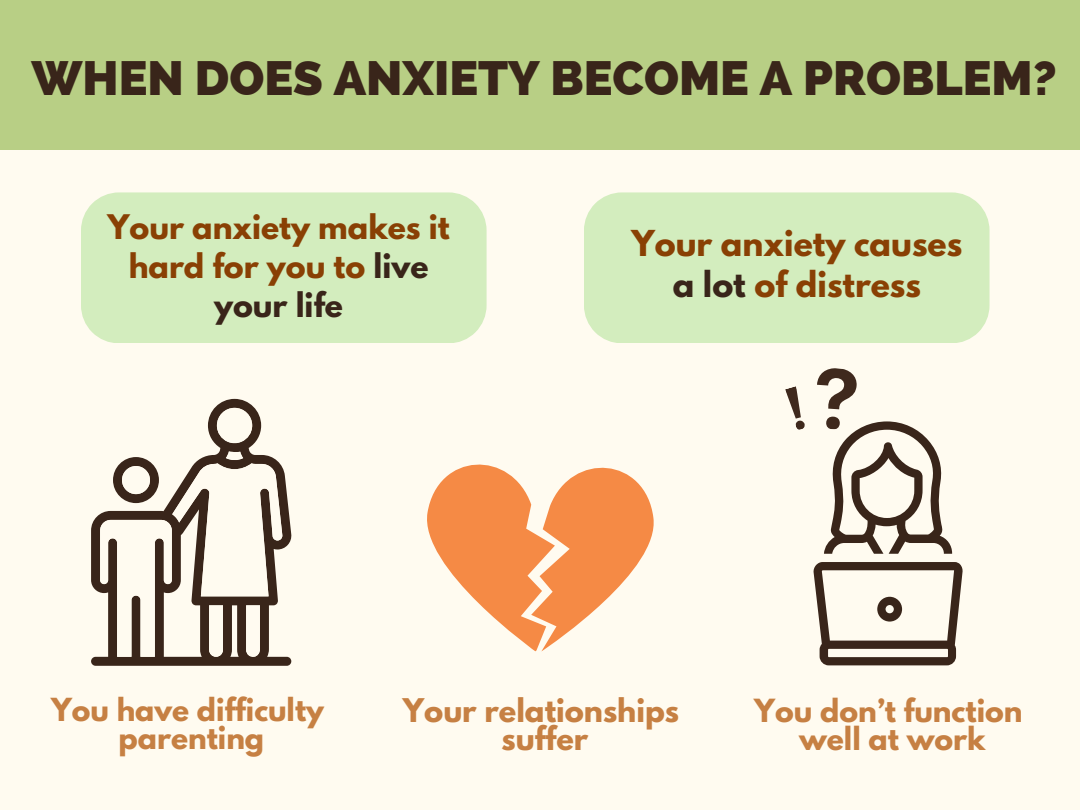
<style>
.page{position:relative;width:1080px;height:810px;background:#fff}
.page>*{position:absolute;margin:0;border:0;box-sizing:border-box;transform-origin:0 0}
.t1{font:800 48.25px "Raleway";color:#39251a}
.t2{font:700 31.69px/40.8px "League Spartan";color:#894004;text-align:center}
.t3{font:700 30px/38.9px "League Spartan";color:#894004;text-align:center}
.t4{font:700 28.94px "League Spartan";color:#c68043}
.t5{font:700 28.25px "League Spartan";color:#c68043}
.t6{font:700 28.19px "League Spartan";color:#c68043}
.s1{color:#39251a}
</style>
<div class="page">
<div style="left:0;top:138px;width:1080px;height:672px;background:#fffbf0"></div>
<div style="left:0;top:0;width:1080px;height:150px;background:#b8cf85"></div>
<svg style="left:91px;top:399px;width:201px;height:267px"></svg>
<svg style="left:217px;top:408px;width:35px;height:35px"></svg>
<svg style="left:100px;top:451px;width:182px;height:206px"></svg>
<div style="left:122px;top:466px;width:28px;height:28px;background:#fffbf0;border-radius:50%"></div>
<svg style="left:427px;top:464px;width:227px;height:187px"></svg>
<div style="left:81px;top:192px;width:406px;height:151px;background:#d3edbe"></div>
<div style="left:584px;top:192px;width:406px;height:151px;background:#d3edbe"></div>
<svg style="left:785px;top:368px;width:178px;height:297px"></svg>
<p class="t1" style="left:32px;top:49px;width:1027px">WHEN DOES ANXIETY BECOME A PROBLEM?</p>
<p class="t3" style="left:107px;top:212px;width:344px">Your anxiety makes it hard for you to <span class="s1">live your life</span></p>
<p class="t2" style="left:632px;top:227px;width:332px">Your anxiety causes <span class="s1">a lot</span> of distress</p>
<p class="t6" style="left:51px;top:696px;width:274px">You have difficulty</p>
<p class="t6" style="left:119px;top:724px;width:147px">parenting</p>
<p class="t4" style="left:403px;top:696px;width:278px">Your relationships</p>
<p class="t4" style="left:502px;top:724px;width:88px">suffer</p>
<p class="t5" style="left:754px;top:697px;width:270px">You don’t function</p>
<p class="t5" style="left:799px;top:725px;width:188px">well at work</p>
</div>
